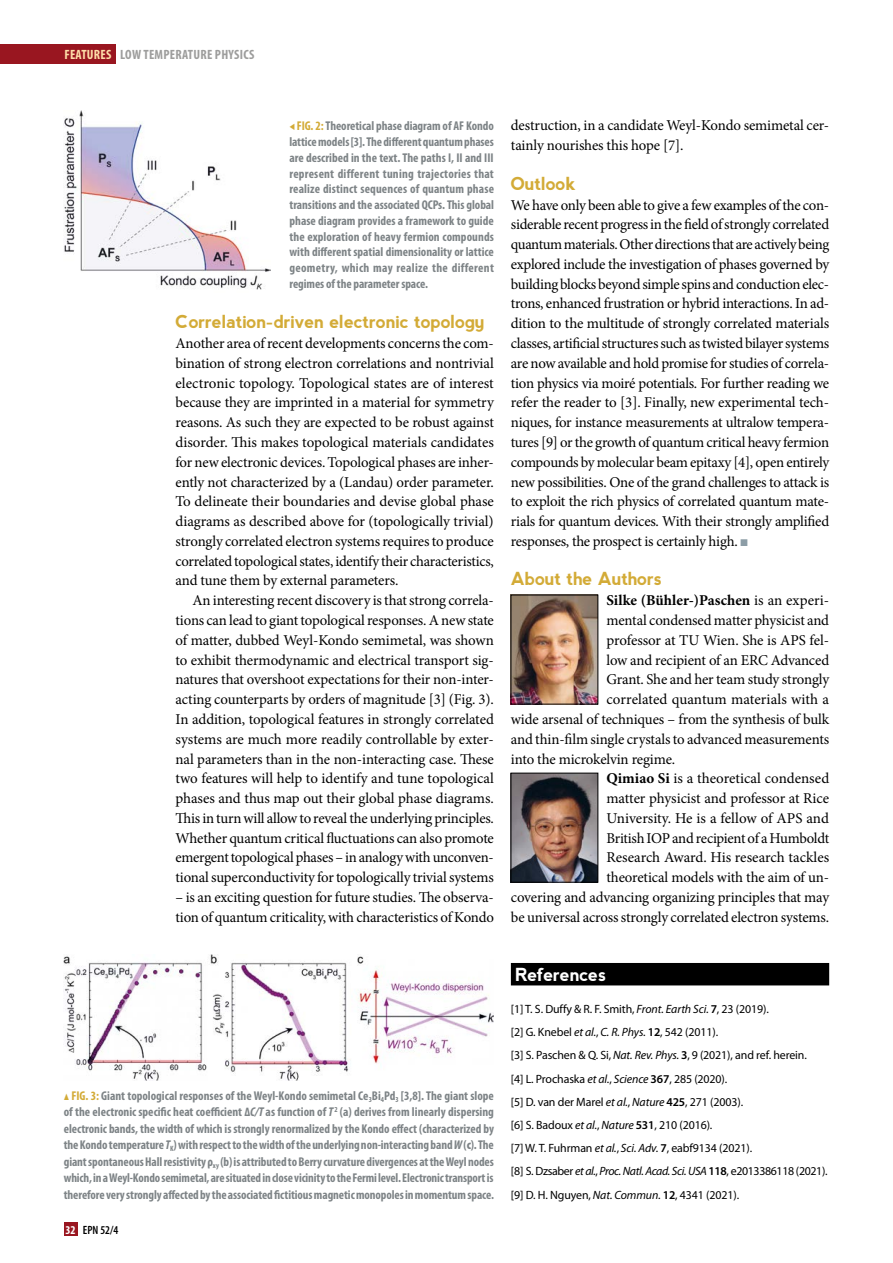
<style>
.page{position:relative;width:893px;height:1263px;background:#fff}
.page>*{position:absolute;margin:0;border:0;box-sizing:border-box;transform-origin:0 0}
.t1{font:700 18px "nevis";letter-spacing:-.015em;color:#d3ab37}
.t2{font:700 18px "nevis";letter-spacing:-.015em;color:#fff}
.t3{font:15px/19.8px "Minion Pro";letter-spacing:-.01em;color:#000;text-align:justify}
.t4{font:700 15px "Minion Pro";color:#000}
.t5{font:700 condensed 13.5px "Myriad Pro";letter-spacing:.02em;color:#9d9d9c}
.t6{font:700 condensed 12.75px/15.8px "Myriad Pro";letter-spacing:-.005em;color:#7d8386;text-align:justify}
.t7{font:12px/23.2px "Myriad Pro";letter-spacing:-.01em;color:#000}
.t8{font:600 condensed 12px "Myriad Pro";color:#000}
.t9{font:700 condensed 12px "Myriad Pro";color:#fff}
.s1{color:#fedea9}
.s2{font-family:"Mathematical Pi Six";font-weight:400;font-stretch:normal;font-size:8.7px;color:#d3ab37}
.s3{color:#d3ab37}
.s4{color:#8c9da6}
.s5{font-weight:400}
.s6{font-weight:700}
.s7{font-style:italic}
.s8{font-weight:900}
.s9{font-weight:600}
</style>
<div class="page">
<div style="left:0;top:45px;width:116px;height:19px;background:#991620"></div>
<div style="left:64px;top:1222px;width:13px;height:14px;background:#991620"></div>
<div style="left:511px;top:963px;width:318px;height:22px;background:#000"></div>
<img style="left:513px;top:775px;width:83px;height:105px">
<div style="left:511px;top:773px;width:87px;height:109px;border:1px solid #000"></div>
<img style="left:513px;top:597px;width:83px;height:105px">
<img style="left:64px;top:111px;width:206px;height:179px">
<img style="left:64px;top:954px;width:430px;height:126px">
<p class="t5" style="left:64px;top:47px;width:92px"><span class="s1">FEATURES</span> Low Temperature</p>
<p class="t5" style="left:215px;top:47px;width:13px">Physics</p>
<p class="t6" style="left:289px;top:118px;width:206px"><span class="s2">b</span> <span class="s3">FIG. 2:</span> Theoretical phase diagram of AF Kondo lattice models [3]. The different quantum phases are described in the text. The paths I, II and III represent different tuning trajectories that realize distinct sequences of quantum phase transitions and the associated QCPs. This global phase diagram provides a framework to guide the exploration of heavy fermion compounds with different spatial dimensionality or lattice geometry, which may realize the different regimes of the parameter space.</p>
<p class="t1" style="left:176px;top:311px;width:310px">Correlation-driven electronic topology</p>
<p class="t3" style="left:176px;top:333px;width:320px">Another area of recent developments concerns the com&shy;bination of strong electron correlations and nontrivial electronic topology. Topological states are of interest because they are imprinted in a material for symmetry reasons. As such they are expected to be robust against disorder. This makes topological materials candidates for new electronic devices. Topological phases are inher&shy;ently not characterized by a (Landau) order parameter.<br>To delineate their boundaries and devise global phase diagrams as described above for (topologically trivial) strongly correlated electron systems requires to produce correlated topological states, identify their characteristics, and tune them by external parameters.</p>
<p class="t3" style="left:176px;top:591px;width:320px;text-indent:17px">An interesting recent discovery is that strong correla&shy;tions can lead to giant topological responses. A new state of matter, dubbed Weyl-Kondo semimetal, was shown to exhibit thermodynamic and electrical transport sig&shy;natures that overshoot expectations for their non-inter&shy;acting counterparts by orders of magnitude [3] (Fig. 3).<br>In addition, topological features in strongly correlated systems are much more readily controllable by exter&shy;nal parameters than in the non-interacting case. These two features will help to identify and tune topological phases and thus map out their global phase diagrams.<br>This in turn will allow to reveal the underlying principles.<br>Whether quantum critical fluctuations can also promote emergent topological phases – in analogy with unconven&shy;tional superconductivity for topologically trivial systems</p>
<p class="t3" style="left:176px;top:887px;width:320px">– is an exciting question for future studies. The observa&shy;tion of quantum criticality, with characteristics of Kondo</p>
<p class="t3" style="left:511px;top:116px;width:320px">destruction, in a candidate Weyl-Kondo semimetal cer&shy;tainly nourishes this hope [7].</p>
<p class="t1" style="left:511px;top:173px;width:66px">Outlook</p>
<p class="t3" style="left:511px;top:195px;width:320px">We have only been able to give a few examples of the con&shy;siderable recent progress in the field of strongly correlated quantum materials. Other directions that are actively being explored include the investigation of phases governed by building blocks beyond simple spins and conduction elec&shy;trons, enhanced frustration or hybrid interactions. In ad&shy;dition to the multitude of strongly correlated materials classes, artificial structures such as twisted bilayer systems are now available and hold promise for studies of correla&shy;tion physics via moiré potentials. For further reading we refer the reader to [3]. Finally, new experimental tech&shy;niques, for instance measurements at ultralow tempera&shy;tures [9] or the growth of quantum critical heavy fermion compounds by molecular beam epitaxy [4], open entirely new possibilities. One of the grand challenges to attack is to exploit the rich physics of correlated quantum mate&shy;rials for quantum devices. With their strongly amplified responses, the prospect is certainly high. <span class="s4">■</span></p>
<p class="t1" style="left:511px;top:569px;width:152px">About the Authors</p>
<p class="t4" style="left:606px;top:591px;width:224px">Silke (Bühler-)Paschen <span class="s5">is an experi-</span></p>
<p class="t3" style="left:606px;top:610px;width:224px">mental condensed matter physicist and</p>
<p class="t3" style="left:606px;top:630px;width:224px">professor at TU Wien. She is APS fel-</p>
<p class="t3" style="left:606px;top:650px;width:224px">low and recipient of an ERC Advanced</p>
<p class="t3" style="left:606px;top:670px;width:224px">Grant. She and her team study strongly</p>
<p class="t3" style="left:606px;top:689px;width:224px">correlated quantum materials with a</p>
<p class="t3" style="left:511px;top:709px;width:320px">wide arsenal of techniques – from the synthesis of bulk</p>
<p class="t3" style="left:511px;top:729px;width:320px">and thin-film single crystals to advanced measurements</p>
<p class="t3" style="left:511px;top:749px;width:166px">into the microkelvin regime.</p>
<p class="t3" style="left:606px;top:769px;width:224px"><span class="s6">Qimiao Si</span> is a theoretical condensed</p>
<p class="t3" style="left:606px;top:788px;width:224px">matter physicist and professor at Rice</p>
<p class="t3" style="left:606px;top:808px;width:224px">University. He is a fellow of APS and</p>
<p class="t3" style="left:606px;top:828px;width:224px">British IOP and recipient of a Humboldt</p>
<p class="t3" style="left:606px;top:848px;width:224px">Research Award. His research tackles</p>
<p class="t3" style="left:606px;top:868px;width:224px">theoretical models with the aim of un-</p>
<p class="t3" style="left:511px;top:887px;width:320px">covering and advancing organizing principles that may</p>
<p class="t3" style="left:511px;top:907px;width:320px">be universal across strongly correlated electron systems.</p>
<p class="t6" style="left:64px;top:1088px;width:432px;line-height:16.5px"><span class="s2">m</span> <span class="s3">FIG. 3:</span> Giant topological responses of the Weyl-Kondo semimetal Ce<sub>3</sub>Bi<sub>4</sub>Pd<sub>3</sub> [3,8]. The giant slope of the electronic specific heat coefficient ∆<span class="s7">C/T</span> as function of <span class="s7">T</span> <sup>2</sup> (a) derives from linearly dispersing electronic bands, the width of which is strongly renormalized by the Kondo effect (characterized by the Kondo temperature <span class="s7">T</span><sub>K</sub>) with respect to the width of the underlying non-interacting band <span class="s7">W</span> (<span class="s8">c</span>). The giant spontaneous Hall resistivity ρ<sub>xy</sub> (b) is attributed to Berry curvature divergences at the Weyl nodes which, in a Weyl-Kondo semimetal, are situated in close vicinity to the Fermi level. Electronic transport is therefore very strongly affected by the associated fictitious magnetic monopoles in momentum space.</p>
<p class="t9" style="left:65px;top:1223px;width:12px">32</p>
<p class="t8" style="left:83px;top:1223px;width:37px">EPN 52/4</p>
<p class="t2" style="left:515px;top:964px;width:92px">References</p>
<p class="t7" style="left:511px;top:997px;width:318px">[1] T. S. Duffy &amp; R. F. Smith, <span class="s7">Front. Earth Sci.</span> <span class="s9">7</span>, 23 (2019).<br>[2] G. Knebel <span class="s7">et al.</span>, <span class="s7">C. R. Phys.</span> <span class="s9">12</span>, 542 (2011).<br>[3] S. Paschen &amp; Q. Si, <span class="s7">Nat. Rev. Phys.</span> <span class="s9">3</span>, 9 (2021), and ref. herein.<br>[4] L. Prochaska <span class="s7">et al.</span>, <span class="s7">Science</span> <span class="s9">367</span>, 285 (2020).<br>[5] D. van der Marel <span class="s7">et al.</span>, <span class="s7">Nature</span> <span class="s9">425</span>, 271 (2003).<br>[6] S. Badoux <span class="s7">et al.</span>, <span class="s7">Nature</span> <span class="s9">531</span>, 210 (2016).<br>[7] W. T. Fuhrman <span class="s7">et al.</span>, <span class="s7">Sci. Adv.</span> <span class="s9">7</span>, eabf9134 (2021).<br>[8] S. Dzsaber <span class="s7">et al.</span>, <span class="s7">Proc. Natl. Acad. Sci. USA</span> <span class="s9">118</span>, e2013386118 (2021). [9] D. H. Nguyen, <span class="s7">Nat. Commun.</span> <span class="s9">12</span>, 4341 (2021).</p>
</div>
